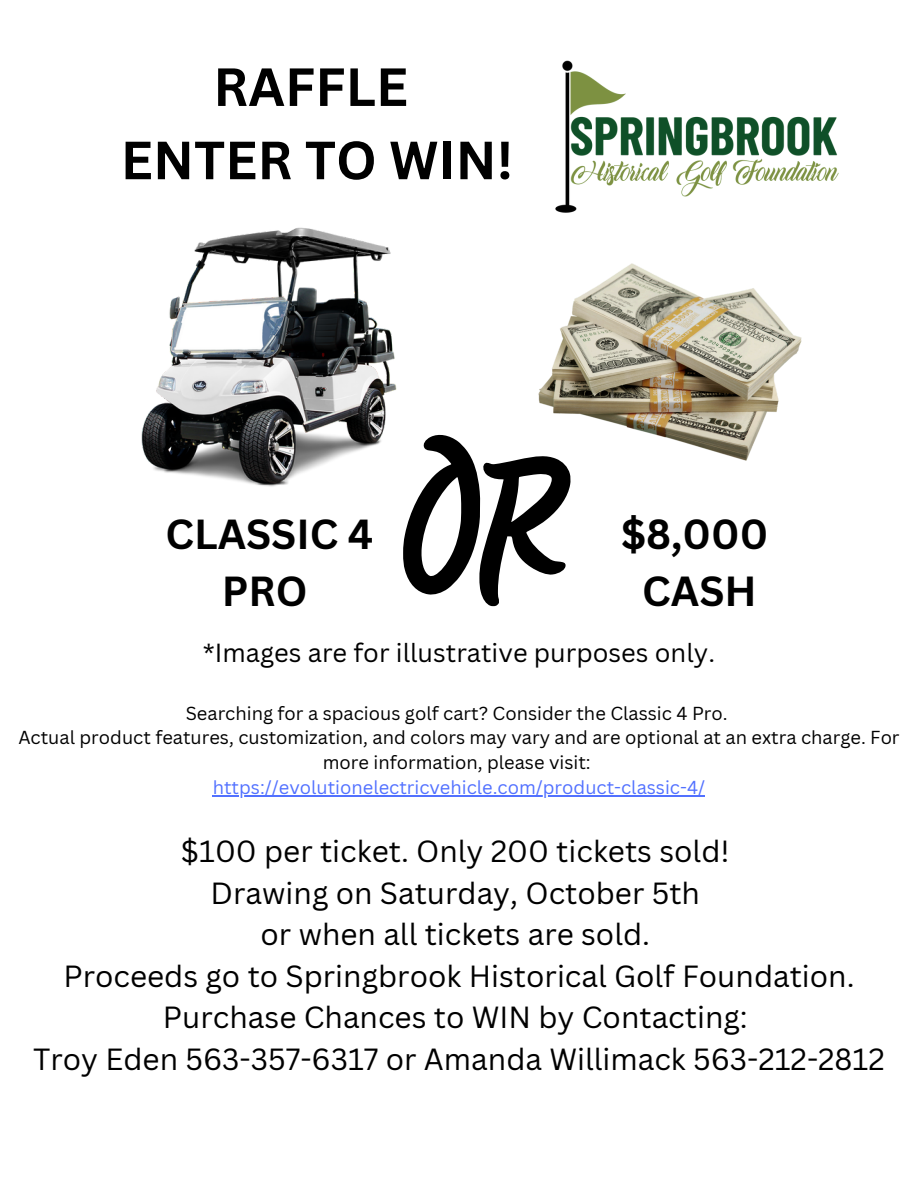
<style>
.page{position:relative;width:918px;height:1188px;background:#fff}
.page>*{position:absolute;margin:0;border:0;box-sizing:border-box;transform-origin:0 0}
.t1{font:700 52.5px/73.3px "Canva Sans";color:#000;text-align:center}
.t2{font:700 40.95px/57.2px "Canva Sans";color:#000;text-align:center}
.t3{font:29.85px/41.7px "Canva Sans";color:#000;text-align:center}
.t4{font:25.5px "Canva Sans";color:#000}
.t5{font:18.3px/24.8px "Canva Sans";color:#000;text-align:center}
.t6{font:18.3px "Canva Sans";color:#5271ff}
</style>
<div class="page">
<img style="left:555px;top:60px;width:284px;height:153px">
<img style="left:141px;top:227px;width:256px;height:260px">
<img style="left:538px;top:264px;width:264px;height:197px">
<svg style="left:403px;top:433px;width:168px;height:173px"></svg>
<hr style="left:213px;top:795px;width:492px;height:1px;background:#5271ff">
<p class="t1" style="left:121px;top:49px;width:394px">RAFFLE<br>ENTER TO WIN!</p>
<p class="t2" style="left:166px;top:504px;width:209px">CLASSIC 4<br>PRO</p>
<h2 class="t2" style="left:621px;top:505px;width:149px;line-height:56.2px">$8,000<br>CASH</h2>
<h2 class="t4" style="left:203px;top:635px;width:514px">*Images are for illustrative purposes only.</h2>
<h4 class="t5" style="left:186px;top:700px;width:543px">Searching for a spacious golf cart? Consider the Classic 4 Pro.</h4>
<p class="t5" style="left:18px;top:725px;width:883px">Actual product features, customization, and colors may vary and are optional at an extra charge. For more information, please visit:</p>
<p class="t6" style="left:213px;top:774px;width:494px">https://evolutionelectricvehicle.com/product-classic-4/</p>
<p class="t3" style="left:33px;top:830px;width:853px">$100 per ticket. Only 200 tickets sold!<br>Drawing on Saturday, October 5th<br>or when all tickets are sold.<br>Proceeds go to Springbrook Historical Golf Foundation.<br>Purchase Chances to WIN by Contacting:<br>Troy Eden 563-357-6317 or Amanda Willimack 563-212-2812</p>
</div>
